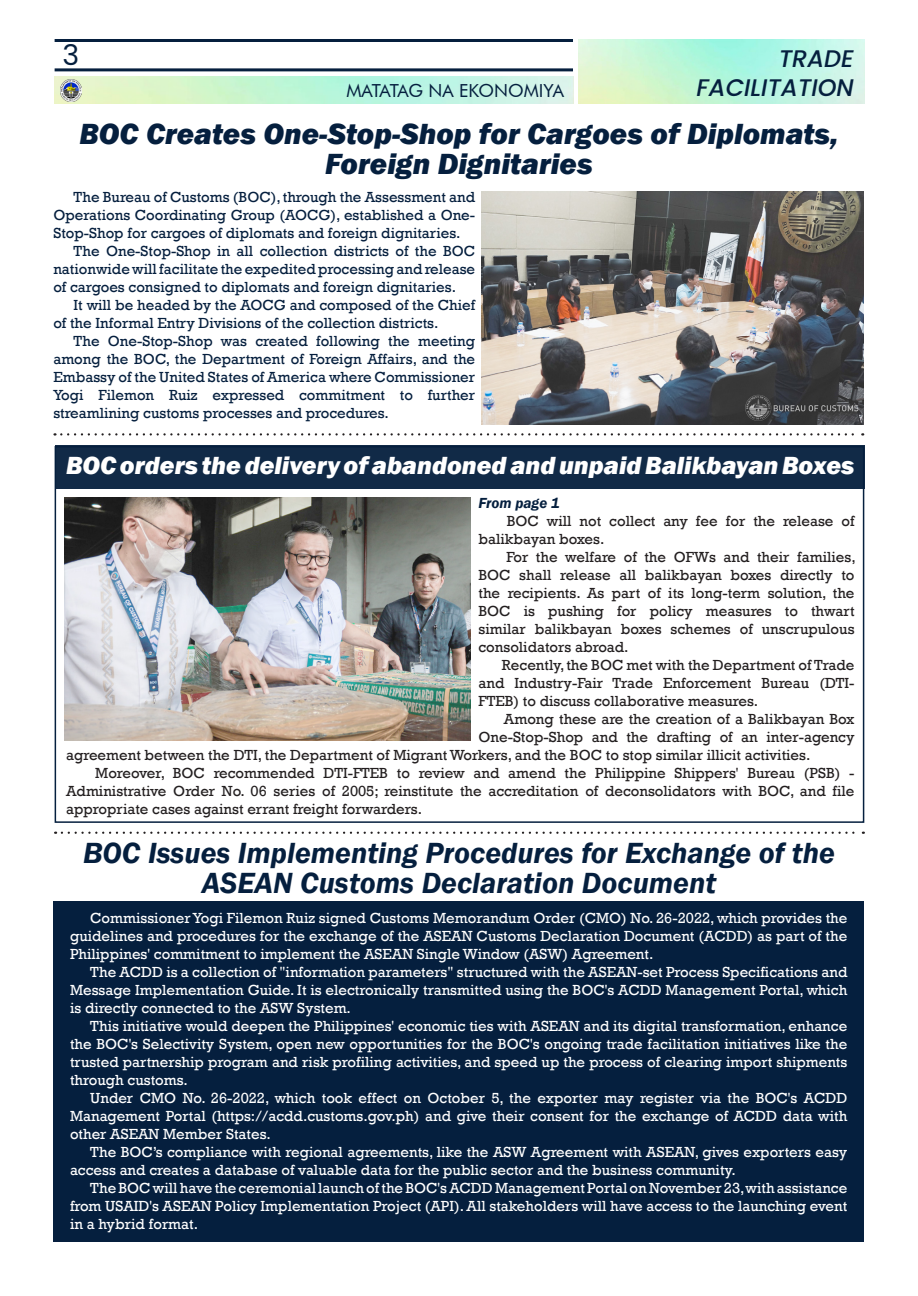
<style>
.page{position:relative;width:918px;height:1296px;background:#fff}
.page>*{position:absolute;margin:0;border:0;box-sizing:border-box;transform-origin:0 0}
.t1{font:italic 600 30px/30px "Franklin Gothic";color:#051f3e;text-align:center}
.t2{font:italic 800 30px/30px "Franklin Gothic";color:#051f3e;text-align:center}
.t3{font:28.5px "Poppins";color:#051f3e}
.t4{font:italic 800 25.5px "Franklin Gothic";color:#fff}
.t5{font:italic 500 24px "Poppins";color:#051f3e}
.t6{font:18px "Futura BT";color:#051f3e}
.t7{font:15px/18px "Rockwell";color:#fff;text-align:justify}
.t8{font:15px/18px "Rockwell";color:#231f20}
.t9{font:15px/18px "Rockwell";color:#051f3e;text-align:justify}
.t10{font:italic 600 15px "Franklin Gothic";color:#051f3e}
</style>
<div class="page">
<div style="left:56px;top:445px;width:809px;height:43px;background:#112a47"></div>
<div style="left:53px;top:901px;width:811px;height:341px;background:#051f3e"></div>
<img style="left:65px;top:498px;width:405px;height:243px">
<svg style="left:62px;top:832px;width:802px;height:2px"></svg>
<img style="left:482px;top:192px;width:382px;height:233px">
<svg style="left:55px;top:433px;width:808px;height:3px"></svg>
<hr style="left:55px;top:39px;width:518px;height:3px;background:#051f3e">
<hr style="left:55px;top:68px;width:518px;height:3px;background:#051f3e">
<img style="left:60px;top:79px;width:22px;height:22px">
<p class="t3" style="left:62px;top:39px;width:18px">3</p>
<p class="t6" style="left:346px;top:80px;width:219px">MATATAG NA EKONOMIYA</p>
<p class="t5" style="left:779px;top:45px;width:77px">TRADE</p>
<p class="t5" style="left:697px;top:74px;width:159px">FACILITATION</p>
<p class="t2" style="left:80px;top:119px;width:760px">BOC Creates One-Stop-Shop for Cargoes of Diplomats,<br>Foreign Dignitaries</p>
<p class="t9" style="left:53px;top:188px;width:423px;text-indent:20px">The Bureau of Customs (BOC), through the Assessment and Operations Coordinating Group (AOCG), established a One-Stop-Shop for cargoes of diplomats and foreign dignitaries.</p>
<p class="t9" style="left:53px;top:242px;width:423px;text-indent:20px">The One-Stop-Shop in all collection districts of the BOC nationwide will facilitate the expedited processing and release of cargoes consigned to diplomats and foreign dignitaries.</p>
<p class="t9" style="left:53px;top:296px;width:423px;text-indent:20px">It will be headed by the AOCG and composed of the Chief of the Informal Entry Divisions of the collection districts.</p>
<p class="t9" style="left:53px;top:332px;width:423px;text-indent:20px">The One-Stop-Shop was created following the meeting among the BOC, the Department of Foreign Affairs, and the Embassy of the United States of America where Commissioner Yogi Filemon Ruiz expressed commitment to further streamlining customs processes and procedures.</p>
<p class="t4" style="left:66px;top:449px;width:790px">BOC orders the delivery of abandoned and unpaid Balikbayan Boxes</p>
<p class="t10" style="left:478px;top:494px;width:83px">From page 1</p>
<p class="t8" style="left:478px;top:512px;width:378px;text-indent:28px">BOC will not collect any fee for the release of balikbayan boxes.</p>
<p class="t8" style="left:478px;top:548px;width:379px;text-align:right">For the welfare of the OFWs and their families,<br>BOC shall release all balikbayan boxes directly to</p>
<p class="t8" style="left:478px;top:584px;width:378px">the recipients. As part of its long-term solution, the</p>
<p class="t8" style="left:478px;top:602px;width:378px">BOC is pushing for policy measures to thwart similar balikbayan boxes schemes of unscrupulous</p>
<p class="t8" style="left:478px;top:638px;width:152px">consolidators abroad.</p>
<p class="t8" style="left:478px;top:656px;width:378px;text-align:justify;text-indent:23px">Recently, the BOC met with the Department of Trade and Industry-Fair Trade Enforcement Bureau (DTI-FTEB) to discuss collaborative measures.</p>
<p class="t8" style="left:504px;top:710px;width:352px">Among these are the creation of a Balikbayan Box</p>
<p class="t8" style="left:478px;top:728px;width:378px">One-Stop-Shop and the drafting of an inter-agency</p>
<p class="t8" style="left:66px;top:746px;width:746px">agreement between the DTI, the Department of Migrant Workers, and the BOC to stop similar illicit activities.</p>
<p class="t8" style="left:95px;top:764px;width:761px">Moreover, BOC recommended DTI-FTEB to review and amend the Philippine Shippers' Bureau (PSB) -</p>
<p class="t8" style="left:66px;top:782px;width:790px">Administrative Order No. 06 series of 2005; reinstitute the accreditation of deconsolidators with BOC, and file appropriate cases against errant freight forwarders.</p>
<p class="t1" style="left:83px;top:838px;width:753px">BOC Issues Implementing Procedures for Exchange of the<br>ASEAN Customs Declaration Document</p>
<p class="t7" style="left:70px;top:910px;width:779px;text-indent:20px">Commissioner Yogi Filemon Ruiz signed Customs Memorandum Order (CMO) No. 26-2022, which provides the guidelines and procedures for the exchange of the ASEAN Customs Declaration Document (ACDD) as part of the Philippines' commitment to implement the ASEAN Single Window (ASW) Agreement.</p>
<p class="t7" style="left:70px;top:964px;width:779px;text-indent:20px">The ACDD is a collection of "information parameters" structured with the ASEAN-set Process Specifications and Message Implementation Guide. It is electronically transmitted using the BOC's ACDD Management Portal, which is directly connected to the ASW System.</p>
<p class="t7" style="left:70px;top:1018px;width:779px;text-indent:20px">This initiative would deepen the Philippines' economic ties with ASEAN and its digital transformation, enhance the BOC's Selectivity System, open new opportunities for the BOC's ongoing trade facilitation initiatives like the trusted partnership program and risk profiling activities, and speed up the process of clearing import shipments through customs.</p>
<p class="t7" style="left:70px;top:1090px;width:779px;text-indent:20px">Under CMO No. 26-2022, which took effect on October 5, the exporter may register via the BOC's ACDD Management Portal (https://acdd.customs.gov.ph) and give their consent for the exchange of ACDD data with other ASEAN Member States.</p>
<p class="t7" style="left:70px;top:1144px;width:779px;text-indent:20px">The BOC’s compliance with regional agreements, like the ASW Agreement with ASEAN, gives exporters easy access and creates a database of valuable data for the public sector and the business community.</p>
<p class="t7" style="left:70px;top:1180px;width:779px;text-indent:20px">The BOC will have the ceremonial launch of the BOC's ACDD Management Portal on November 23, with assistance from USAID's ASEAN Policy Implementation Project (API). All stakeholders will have access to the launching event in a hybrid format.</p>
</div>
